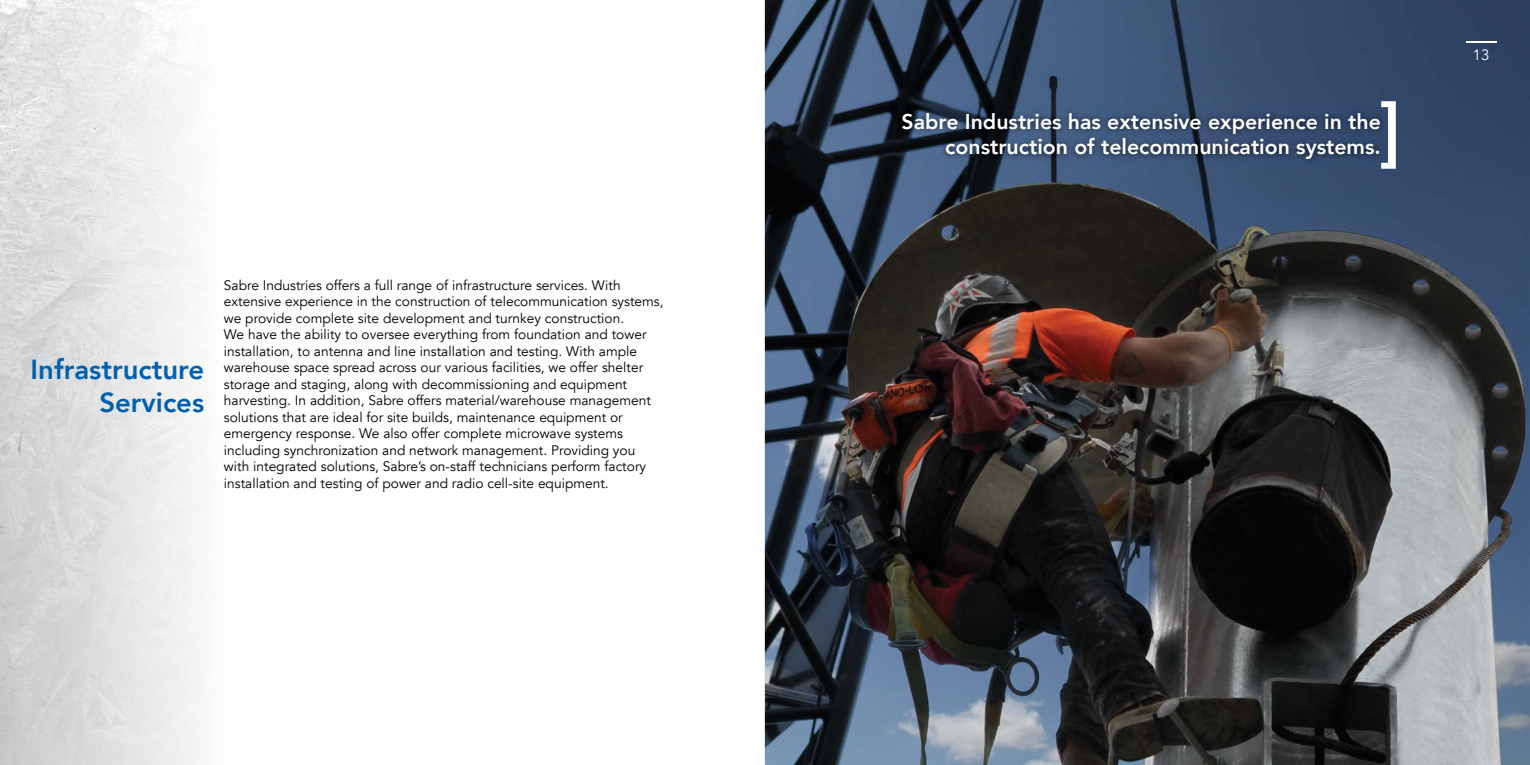
<style>
.page{position:relative;width:1530px;height:765px;background:#fff}
.page>*{position:absolute;margin:0;border:0;box-sizing:border-box;transform-origin:0 0}
.t1{font:800 27.5px/33px "Avenir";color:#0060ae;text-align:right}
.t2{font:800 21.25px/25.5px "Avenir";color:#fff;text-align:right}
.t3{font:15px "Avenir";color:#fff}
.t4{font:13.75px/16.5px "Avenir";color:#000}
</style>
<div class="page">
<img style="left:765px;top:0;width:765px;height:765px">
<img style="left:0;top:0;width:202px;height:765px">
<img style="left:896px;top:106px;width:485px;height:60px">
<svg style="left:1381px;top:101px;width:15px;height:68px"></svg>
<hr style="left:1466px;top:42px;width:31px;height:1px;background:#fff">
<h1 class="t1" style="left:31px;top:353px;width:175px">Infrastructure<br>Services</h1>
<p class="t4" style="left:224px;top:277px;width:441px">Sabre Industries offers a full range of infrastructure services. With extensive experience in the construction of telecommunication systems, we provide complete site development and turnkey construction.<br>We have the ability to oversee everything from foundation and tower installation, to antenna and line installation and testing. With ample warehouse space spread across our various facilities, we offer shelter storage and staging, along with decommissioning and equipment harvesting. In addition, Sabre offers material/warehouse management solutions that are ideal for site builds, maintenance equipment or emergency response. We also offer complete microwave systems including synchronization and network management. Providing you with integrated solutions, Sabre’s on-staff technicians perform factory installation and testing of power and radio cell-site equipment.</p>
<h2 class="t2" style="left:902px;top:109px;width:481px">Sabre Industries has extensive experience in the construction of telecommunication systems.</h2>
<p class="t3" style="left:1473px;top:46px;width:18px">13</p>
</div>
